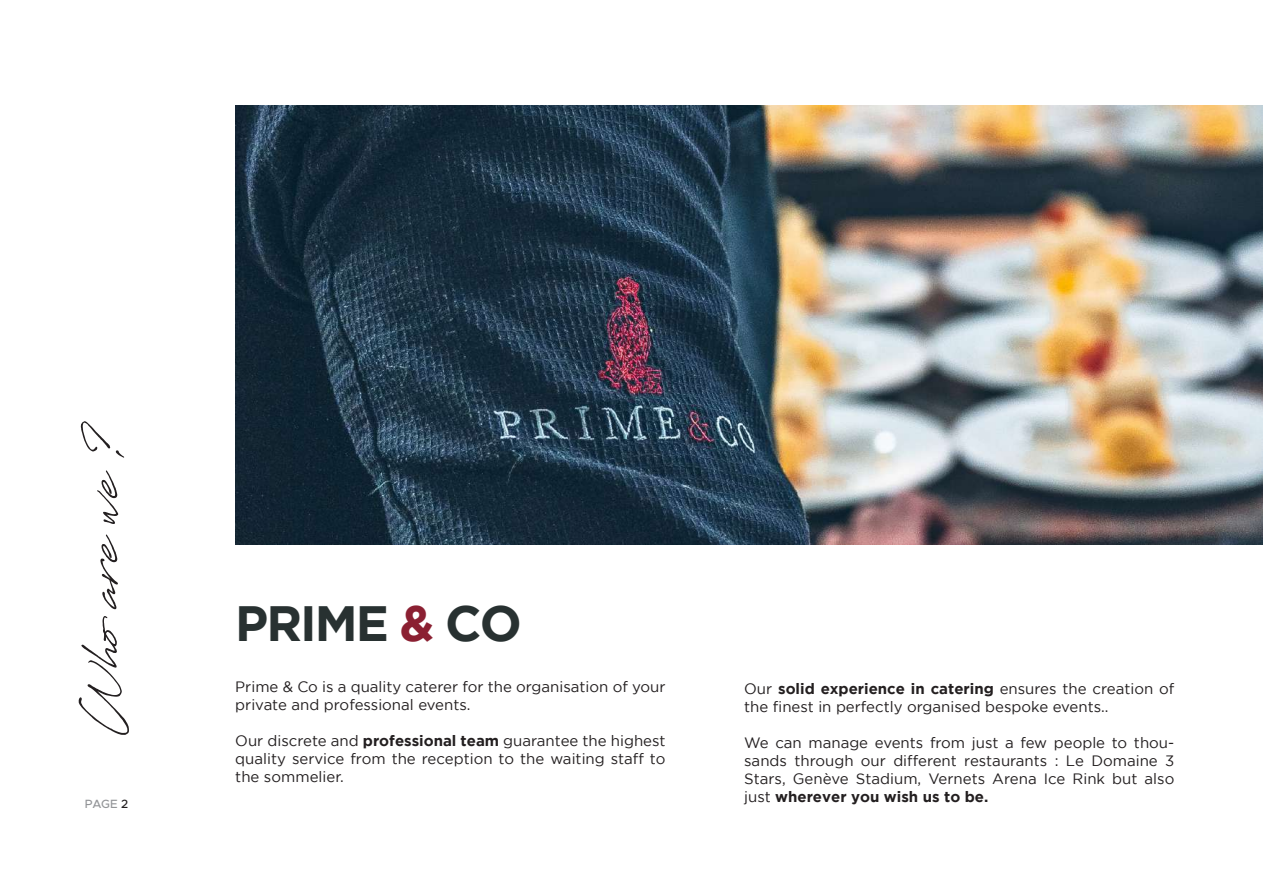
<style>
.page{position:relative;width:1263px;height:893px;background:#fff}
.page>*{position:absolute;margin:0;border:0;box-sizing:border-box;transform-origin:0 0}
.t1{font:55.5px "Antro Vectra Bolder";color:#231f20}
.t2{font:700 49.5px "Gotham";letter-spacing:-.04em;color:#283131}
.t3{font:15px/18px "Gotham";color:#231f20}
.t4{font:500 12px "Metropolis";color:#939598}
.s1{color:#231f20}
.s2{color:#8b2032}
.s3{font-weight:700}
</style>
<div class="page">
<img style="left:235px;top:105px;width:1028px;height:439px">
<h1 class="t1" style="left:64px;top:737px;width:317px;rotate:-90deg">Who are we ?</h1>
<p class="t4" style="left:85px;top:796px;width:45px">PAGE <span class="s1">2</span></p>
<h2 class="t2" style="left:235px;top:595px;width:288px">PRIME <span class="s2">&amp;</span> CO</h2>
<p class="t3" style="left:235px;top:677px;width:432px">Prime &amp; Co is a quality caterer for the organisation of your private and professional events.</p>
<p class="t3" style="left:235px;top:731px;width:432px;text-align:justify">Our discrete and <span class="s3">professional team</span> guarantee the highest quality service from the reception to the waiting staff to the sommelier.</p>
<p class="t3" style="left:744px;top:679px;width:432px">Our <span class="s3">solid experience in catering</span> ensures the creation of the finest in perfectly organised bespoke events..</p>
<p class="t3" style="left:744px;top:733px;width:432px;text-align:justify">We can manage events from just a few people to thou&shy;sands through our different restaurants : Le Domaine 3<br>Stars, Genève Stadium, Vernets Arena Ice Rink but also just <span class="s3">wherever you wish us to be.</span></p>
</div>
